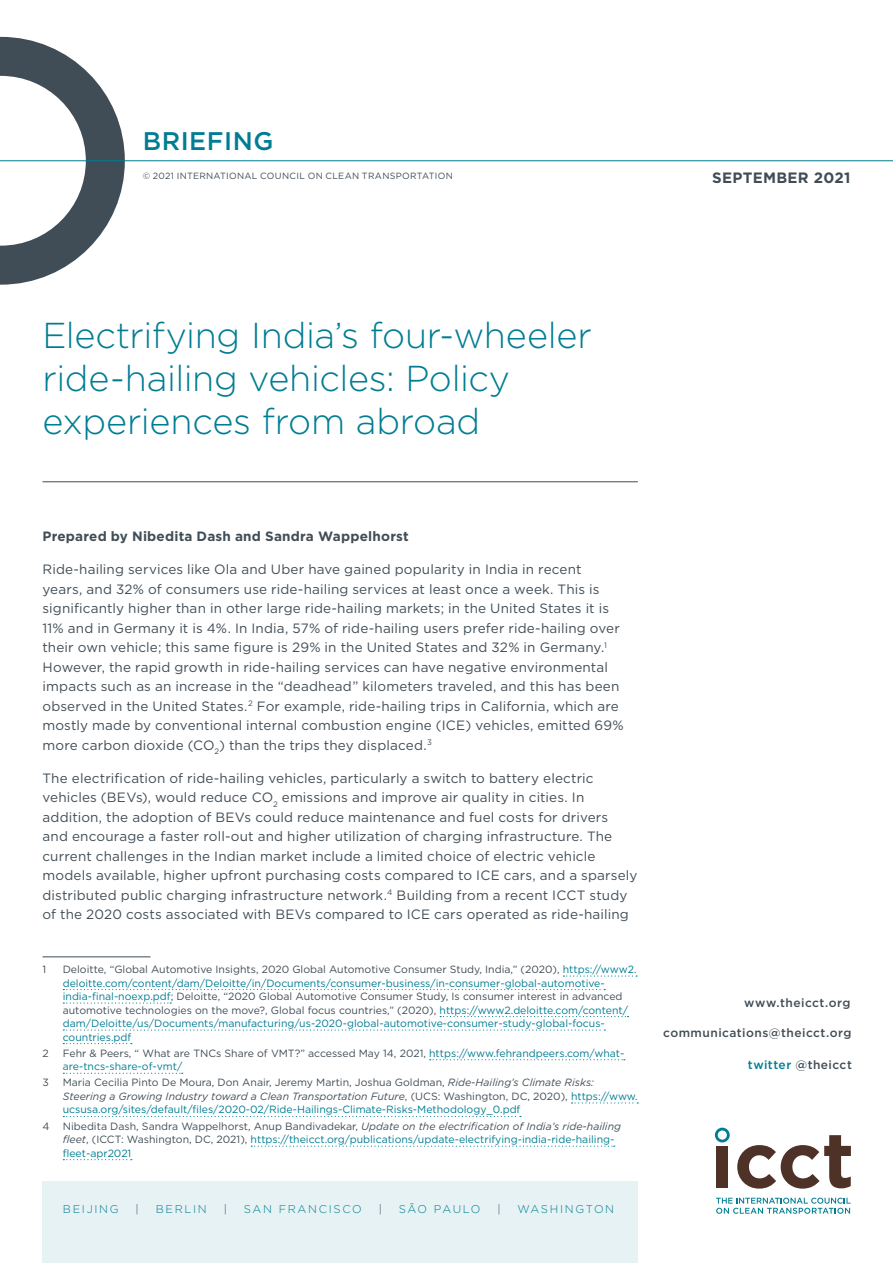
<style>
.page{position:relative;width:893px;height:1263px;background:#fff}
.page>*{position:absolute;margin:0;border:0;box-sizing:border-box;transform-origin:0 0}
.t1{font:300 36px/43.2px "Gotham";letter-spacing:-.01em;color:#007d93}
.t2{font:500 25.5px "Gotham";letter-spacing:.02em;color:#007d93}
.t3{font:700 15px "Gotham";letter-spacing:.02em;color:#414d56}
.t4{font:13.5px/19.5px "Gotham";letter-spacing:.01em;color:#414d56}
.t5{font:700 13.5px "Gotham";letter-spacing:.015em;color:#414d56}
.t6{font:500 12px "Gotham";letter-spacing:.04em;color:#414d56}
.t7{font:300 11.25px "Gotham";letter-spacing:.15em;color:#007d93}
.t8{font:300 11.25px "Gotham";letter-spacing:.115em;color:#007d93}
.t9{font:300 11.25px "Gotham";color:#414d56}
.t10{font:10.5px/13.5px "Gotham";color:#007d93}
.t11{font:10.5px "Gotham";color:#414d56}
.t12{font:9px "Gotham";letter-spacing:.03em;color:#414d56}
.s1{color:#414d56}
.s2{font-style:italic;color:#414d56}
.s3{color:#007d93}
</style>
<div class="page">
<hr style="left:43px;top:481px;width:595px;height:1px;background:#414d56">
<hr style="left:43px;top:956px;width:108px;height:1px;background:#414d56">
<svg style="left:563px;top:975px;width:74px;height:1px"></svg>
<svg style="left:63px;top:989px;width:542px;height:1px"></svg>
<svg style="left:63px;top:1002px;width:108px;height:1px"></svg>
<svg style="left:440px;top:1016px;width:189px;height:1px"></svg>
<svg style="left:63px;top:1029px;width:542px;height:1px"></svg>
<svg style="left:63px;top:1043px;width:69px;height:1px"></svg>
<svg style="left:430px;top:1059px;width:195px;height:1px"></svg>
<svg style="left:63px;top:1073px;width:120px;height:1px"></svg>
<svg style="left:572px;top:1102px;width:66px;height:1px"></svg>
<svg style="left:63px;top:1116px;width:458px;height:1px"></svg>
<svg style="left:251px;top:1145px;width:364px;height:2px"></svg>
<svg style="left:63px;top:1159px;width:69px;height:1px"></svg>
<div style="left:43px;top:1182px;width:595px;height:81px;background:#e6f2f4"></div>
<svg style="left:0;top:37px;width:125px;height:248px"></svg>
<hr style="left:0;top:160px;width:893px;height:1px;background:#007d93">
<svg style="left:716px;top:1197px;width:135px;height:17px"></svg>
<div style="left:716px;top:1146px;width:12px;height:42px;background:#4e3228"></div>
<svg style="left:737px;top:1135px;width:114px;height:53px"></svg>
<svg style="left:715px;top:1128px;width:15px;height:14px"></svg>
<h2 class="t2" style="left:143px;top:124px;width:132px">BRIEFING</h2>
<p class="t12" style="left:143px;top:170px;width:312px">© 2021 INTERNATIONAL COUNCIL ON CLEAN TRANSPORTATION</p>
<p class="t3" style="left:712px;top:168px;width:140px">SEPTEMBER 2021</p>
<h1 class="t1" style="left:43px;top:312px;width:551px">Electrifying India’s four-wheeler ride-hailing vehicles: Policy experiences from abroad</h1>
<p class="t5" style="left:43px;top:528px;width:368px">Prepared by Nibedita Dash and Sandra Wappelhorst</p>
<p class="t4" style="left:43px;top:560px;width:583px">Ride-hailing services like Ola and Uber have gained popularity in India in recent years, and 32% of consumers use ride-hailing services at least once a week. This is significantly higher than in other large ride-hailing markets; in the United States it is 11% and in Germany it is 4%. In India, 57% of ride-hailing users prefer ride-hailing over their own vehicle; this same figure is 29% in the United States and 32% in Germany.<sup>1<br></sup>However, the rapid growth in ride-hailing services can have negative environmental impacts such as an increase in the “deadhead” kilometers traveled, and this has been observed in the United States.<sup>2</sup> For example, ride-hailing trips in California, which are mostly made by conventional internal combustion engine (ICE) vehicles, emitted 69% more carbon dioxide (CO<sub>2</sub>) than the trips they displaced.<sup>3</sup></p>
<p class="t4" style="left:43px;top:768px;width:596px">The electrification of ride-hailing vehicles, particularly a switch to battery electric vehicles (BEVs), would reduce CO<sub>2</sub> emissions and improve air quality in cities. In addition, the adoption of BEVs could reduce maintenance and fuel costs for drivers<br>and encourage a faster roll-out and higher utilization of charging infrastructure. The current challenges in the Indian market include a limited choice of electric vehicle models available, higher upfront purchasing costs compared to ICE cars, and a sparsely distributed public charging infrastructure network.<sup>4</sup> Building from a recent ICCT study of the 2020 costs associated with BEVs compared to ICE cars operated as ride-hailing</p>
<p class="t11" style="left:43px;top:962px;width:5px">1</p>
<p class="t10" style="left:63px;top:962px;width:575px"><span class="s1">Deloitte, “Global Automotive Insights, 2020 Global Automotive Consumer Study, India,” (2020),</span> https://www2. deloitte.com/content/dam/Deloitte/in/Documents/consumer-business/in-consumer-global-automotive&shy;india-final-noexp.pdf<span class="s1">; Deloitte, “2020 Global Automotive Consumer Study, Is consumer interest in advanced automotive technologies on the move?, Global focus countries,” (2020),</span> https://www2.deloitte.com/content/ dam/Deloitte/us/Documents/manufacturing/us-2020-global-automotive-consumer-study-global-focus&shy;countries.pdf</p>
<p class="t11" style="left:43px;top:1046px;width:8px">2</p>
<p class="t10" style="left:63px;top:1046px;width:563px"><span class="s1">Fehr &amp; Peers, “ What are TNCs Share of VMT?” accessed May 14, 2021,</span> https://www.fehrandpeers.com/what&shy;are-tncs-share-of-vmt/</p>
<p class="t11" style="left:43px;top:1076px;width:8px">3</p>
<p class="t10" style="left:63px;top:1076px;width:576px"><span class="s1">Maria Cecilia Pinto De Moura, Don Anair, Jeremy Martin, Joshua Goldman,</span> <span class="s2">Ride-Hailing’s Climate Risks:<br>Steering a Growing Industry toward a Clean Transportation Future</span><span class="s1">, (UCS: Washington, DC, 2020),</span> https://www. ucsusa.org/sites/default/files/2020-02/Ride-Hailings-Climate-Risks-Methodology_0.pdf</p>
<p class="t11" style="left:43px;top:1119px;width:9px">4</p>
<p class="t10" style="left:63px;top:1119px;width:560px"><span class="s1">Nibedita Dash, Sandra Wappelhorst, Anup Bandivadekar,</span> <span class="s2">Update on the electrification of India’s ride-hailing fleet</span><span class="s1">, (ICCT: Washington, DC, 2021),</span> https://theicct.org/publications/update-electrifying-india-ride-hailing&shy;fleet-apr2021</p>
<p class="t7" style="left:63px;top:1202px;width:57px">BEIJING</p>
<p class="t9" style="left:136px;top:1202px;width:5px">|</p>
<p class="t7" style="left:156px;top:1202px;width:53px">BERLIN</p>
<p class="t9" style="left:224px;top:1202px;width:5px">|</p>
<p class="t7" style="left:244px;top:1202px;width:120px">SAN FRANCISCO</p>
<p class="t9" style="left:379px;top:1202px;width:5px">|</p>
<p class="t8" style="left:399px;top:1202px;width:83px">SÃO PAULO</p>
<p class="t9" style="left:497px;top:1202px;width:5px">|</p>
<p class="t7" style="left:517px;top:1202px;width:98px">WASHINGTON</p>
<p class="t6" style="left:744px;top:995px;width:108px">www.theicct.org</p>
<p class="t6" style="left:663px;top:1025px;width:190px">communications@theicct.org</p>
<p class="t6" style="left:748px;top:1057px;width:105px"><span class="s3">twitter</span> @theicct</p>
</div>
